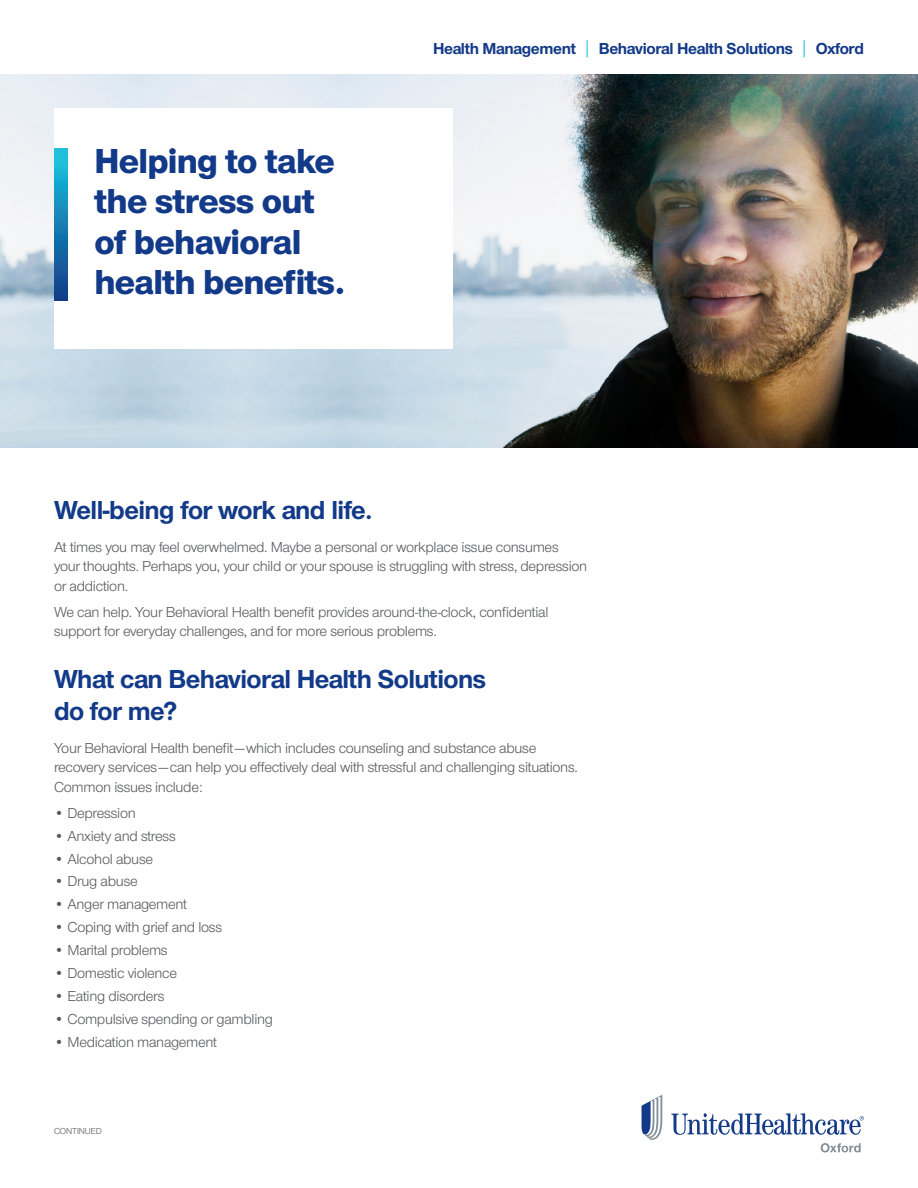
<style>
.page{position:relative;width:918px;height:1188px;background:#fff}
.page>*{position:absolute;margin:0;border:0;box-sizing:border-box;transform-origin:0 0}
.t1{font:800 36px/40.5px "UHC Sans";letter-spacing:-.02em;color:#133a88}
.t2{font:700 27px/31.5px "UHC Sans";letter-spacing:-.02em;color:#133a88}
.t3{font:700 16.5px "UHC Sans";letter-spacing:-.02em;color:#133a88}
.t4{font:15px/19.5px "UHC Sans";letter-spacing:-.02em;color:#57585a}
.t5{font:9px "UHC Sans";letter-spacing:-.02em;color:#57585a}
.s1{font-weight:400;font-size:20.7px;color:#22bfdc}
</style>
<div class="page">
<img style="left:0;top:74px;width:918px;height:373px">
<div style="left:54px;top:108px;width:398px;height:240px;background:#fff"></div>
<svg style="left:54px;top:148px;width:14px;height:152px;background:#1680b4"></svg>
<svg style="left:671px;top:1113px;width:193px;height:22px"></svg>
<svg style="left:642px;top:1095px;width:20px;height:45px"></svg>
<svg style="left:821px;top:1143px;width:40px;height:9px"></svg>
<h1 class="t1" style="left:94px;top:139px;width:252px">Helping to take the stress out of behavioral health benefits.</h1>
<p class="t3" style="left:433px;top:37px;width:432px">Health Management <span class="s1">|</span> Behavioral Health Solutions <span class="s1">|</span> Oxford</p>
<h2 class="t2" style="left:54px;top:493px;width:320px">Well-being for work and life.</h2>
<p class="t4" style="left:54px;top:536px;width:535px">At times you may feel overwhelmed. Maybe a personal or workplace issue consumes your thoughts. Perhaps you, your child or your spouse is struggling with stress, depression or addiction.</p>
<p class="t4" style="left:54px;top:602px;width:496px">We can help. Your Behavioral Health benefit provides around-the-clock, confidential support for everyday challenges, and for more serious problems.</p>
<h2 class="t2" style="left:54px;top:662px;width:434px">What can Behavioral Health Solutions do for me?</h2>
<p class="t4" style="left:54px;top:737px;width:525px">Your Behavioral Health benefit—which includes counseling and substance abuse recovery services—can help you effectively deal with stressful and challenging situations.<br>Common issues include:</p>
<p class="t4" style="left:54px;top:803px;width:83px">• Depression</p>
<p class="t4" style="left:54px;top:825px;width:123px">• Anxiety and stress</p>
<p class="t4" style="left:54px;top:848px;width:101px">• Alcohol abuse</p>
<p class="t4" style="left:54px;top:871px;width:85px">• Drug abuse</p>
<p class="t4" style="left:54px;top:894px;width:135px">• Anger management</p>
<p class="t4" style="left:54px;top:917px;width:170px">• Coping with grief and loss</p>
<p class="t4" style="left:54px;top:940px;width:115px">• Marital problems</p>
<p class="t4" style="left:54px;top:963px;width:125px">• Domestic violence</p>
<p class="t4" style="left:54px;top:986px;width:112px">• Eating disorders</p>
<p class="t4" style="left:54px;top:1008px;width:221px">• Compulsive spending or gambling</p>
<p class="t4" style="left:54px;top:1031px;width:165px">• Medication management</p>
<p class="t5" style="left:54px;top:1125px;width:49px">CONTINUED</p>
</div>
